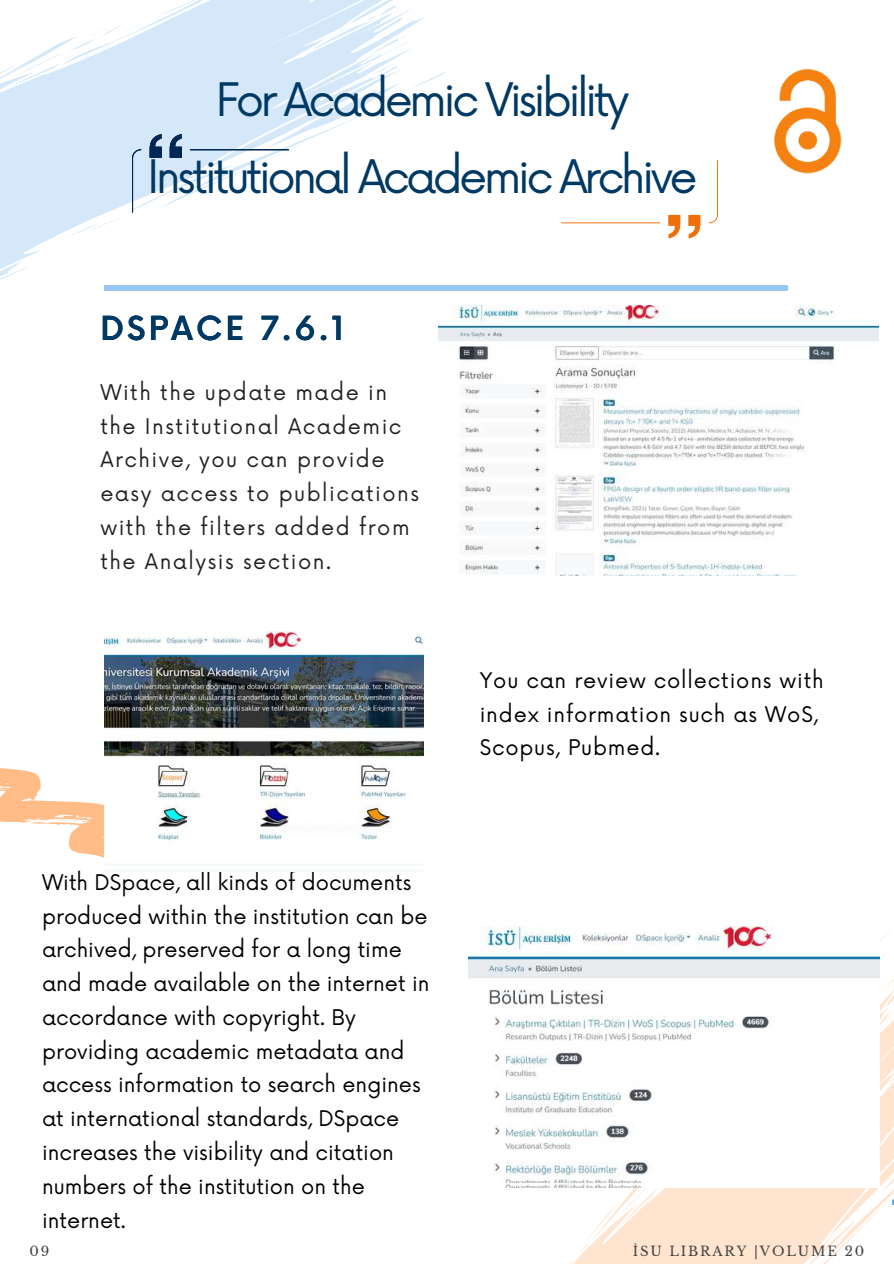
<style>
.page{position:relative;width:894px;height:1264px;background:#fff}
.page>*{position:absolute;margin:0;border:0;box-sizing:border-box;transform-origin:0 0}
.t1{font:45px/76.5px "Now";letter-spacing:-.08em;color:#003964;text-align:center}
.t2{font:500 32.25px "Now";letter-spacing:.1em;color:#003964}
.t3{font:21px/33.8px "Now";color:#000}
.t4{font:21px/33.8px "Now";letter-spacing:.07em;color:#222}
.t5{font:21px/33.8px "Now";letter-spacing:.04em;color:#000}
.t6{font:13.2px "Libre Baskerville";letter-spacing:.14em;color:#444440}
</style>
<div class="page">
<svg style="left:0;top:273px;width:14px;height:7px"></svg>
<svg style="left:0;top:239px;width:49px;height:34px"></svg>
<img style="left:438px;top:305px;width:440px;height:270px">
<svg style="left:0;top:740px;width:183px;height:133px"></svg>
<div style="left:105px;top:285px;width:683px;height:6px;background:#97c7f2"></div>
<img style="left:773px;top:68px;width:68px;height:106px">
<hr style="left:561px;top:222px;width:99px;height:1px;background:#f16f08">
<svg style="left:708px;top:216px;width:9px;height:7px"></svg>
<svg style="left:668px;top:215px;width:32px;height:23px"></svg>
<img style="left:105px;top:631px;width:318px;height:234px">
<img style="left:468px;top:926px;width:79px;height:255px">
<svg style="left:547px;top:926px;width:346px;height:337px"></svg>
<svg style="left:0;top:0;width:446px;height:239px"></svg>
<h1 class="t1" style="left:147px;top:64px;width:552px">For Academic Visi bi lity<br>Institutional Academic Archive</h1>
<h2 class="t2" style="left:100px;top:311px;width:245px">DSPACE 7.6.1</h2>
<p class="t4" style="left:100px;top:376px;width:320px">With the update made i n the Institutional Academic<br>Archive, you can provi de easy access to publications with the fi lters added from the Analysis section.</p>
<p class="t3" style="left:42px;top:866px;width:389px">With DSpace, all ki nds of documents produced withi n the i nstitution can be archived, preserved for a long ti me and made avai lable on the i nternet i n accordance with copyri ght. By<br>providi ng academic metadata and access i nformation to search engi nes at i nternational standards, DSpace<br>i ncreases the visi bi lity and citation numbers of the i nstitution on the<br>i nternet.</p>
<p class="t5" style="left:479px;top:664px;width:345px">You can review collections with i ndex i nformation such as WoS,<br>Scopus, Pubmed.</p>
<p class="t6" style="left:29px;top:1242px;width:21px">09</p>
<p class="t6" style="left:632px;top:1242px;width:233px">İSU LIBRARY |VOLUME 20</p>
</div>
